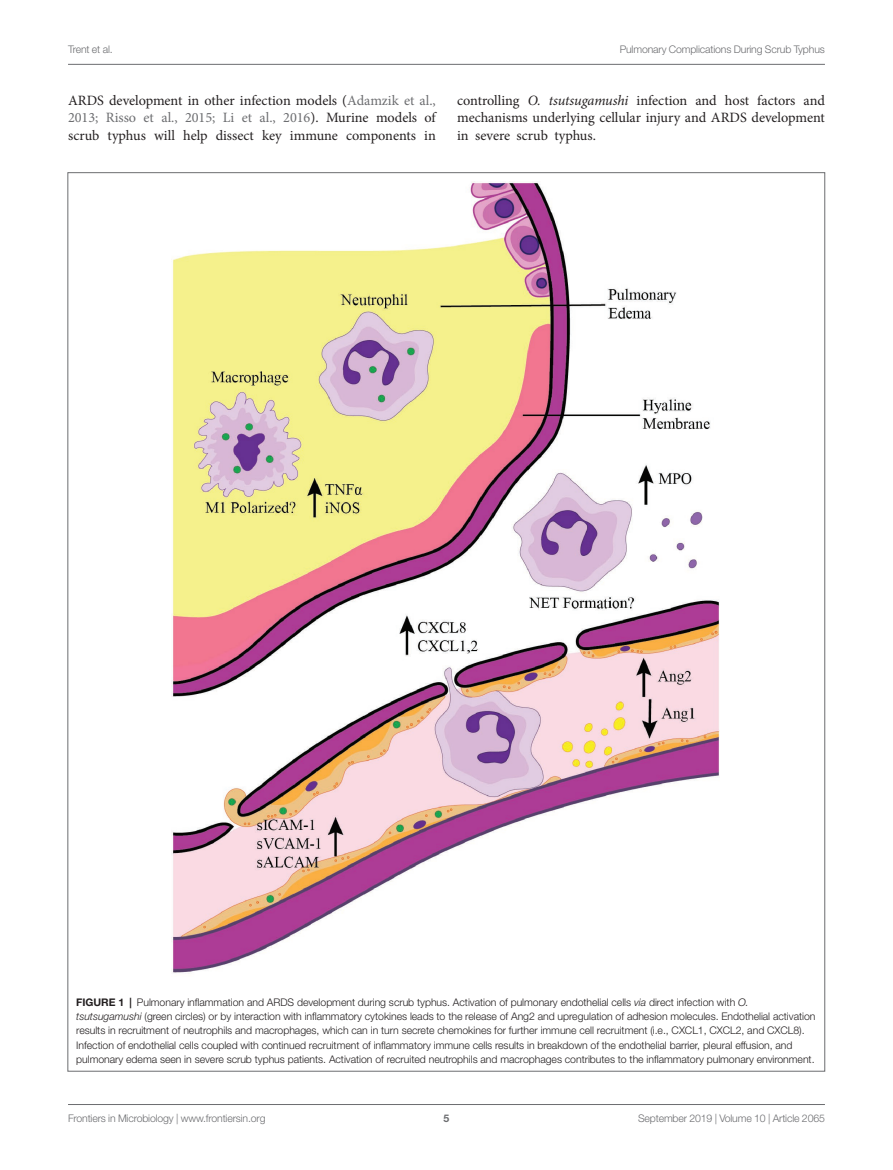
<style>
.page{position:relative;width:893px;height:1170px;background:#fff}
.page>*{position:absolute;margin:0;border:0;box-sizing:border-box;transform-origin:0 0}
.TEXT_FLUSH{font:14.25px/17.2px "Minion Pro";color:#231f20;text-align:justify}
.FIG_LEG{font:300 10.5px/14.2px "Helvetica Neue LT Std";letter-spacing:-.005em;color:#231f20}
.t1{font:300 10.5px "Helvetica Neue LT Std";letter-spacing:-.015em;color:#6c6d70}
.t2{font:700 10.5px "Helvetica Neue LT Std";color:#6c6d70}
.s1{color:#6c6d70}
.s2{font-style:italic}
.s3{font-weight:700}
</style>
<div class="page">
<hr style="left:68px;top:64px;width:757px;height:1px;background:#6c6d70">
<hr style="left:68px;top:1104px;width:757px;height:1px;background:#6c6d70">
<img style="left:172px;top:181px;width:548px;height:793px">
<p class="t1" style="left:68px;top:42px;width:46px">Trent et al.</p>
<p class="t1" style="left:620px;top:42px;width:207px">Pulmonary Complications During Scrub Typhus</p>
<p class="TEXT_FLUSH" style="left:68px;top:92px;width:369px">ARDS development in other infection models (<span class="s1">Adamzik et al., 2013; Risso et al., 2015; Li et al., 2016</span>). Murine models of scrub typhus will help dissect key immune components in</p>
<p class="TEXT_FLUSH" style="left:457px;top:92px;width:369px">controlling <span class="s2">O. tsutsugamushi</span> infection and host factors and mechanisms underlying cellular injury and ARDS development in severe scrub typhus.</p>
<p class="FIG_LEG" style="left:76px;top:994px;width:741px"><span class="s3">FIGURE 1 |</span> Pulmonary inflammation and ARDS development during scrub typhus. Activation of pulmonary endothelial cells <span class="s2">via</span> direct infection with <span class="s2">O. tsutsugamushi</span> (green circles) or by interaction with inflammatory cytokines leads to the release of Ang2 and upregulation of adhesion molecules. Endothelial activation results in recruitment of neutrophils and macrophages, which can in turn secrete chemokines for further immune cell recruitment (i.e., CXCL1, CXCL2, and CXCL8).<br>Infection of endothelial cells coupled with continued recruitment of inflammatory immune cells results in breakdown of the endothelial barrier, pleural effusion, and pulmonary edema seen in severe scrub typhus patients. Activation of recruited neutrophils and macrophages contributes to the inflammatory pulmonary environment.</p>
<p class="t1" style="left:68px;top:1111px;width:199px">Frontiers in Microbiology | www.frontiersin.org</p>
<p class="t2" style="left:444px;top:1111px;width:7px">5</p>
<p class="t1" style="left:638px;top:1111px;width:188px">September 2019 | Volume 10 | Article 2065</p>
</div>
